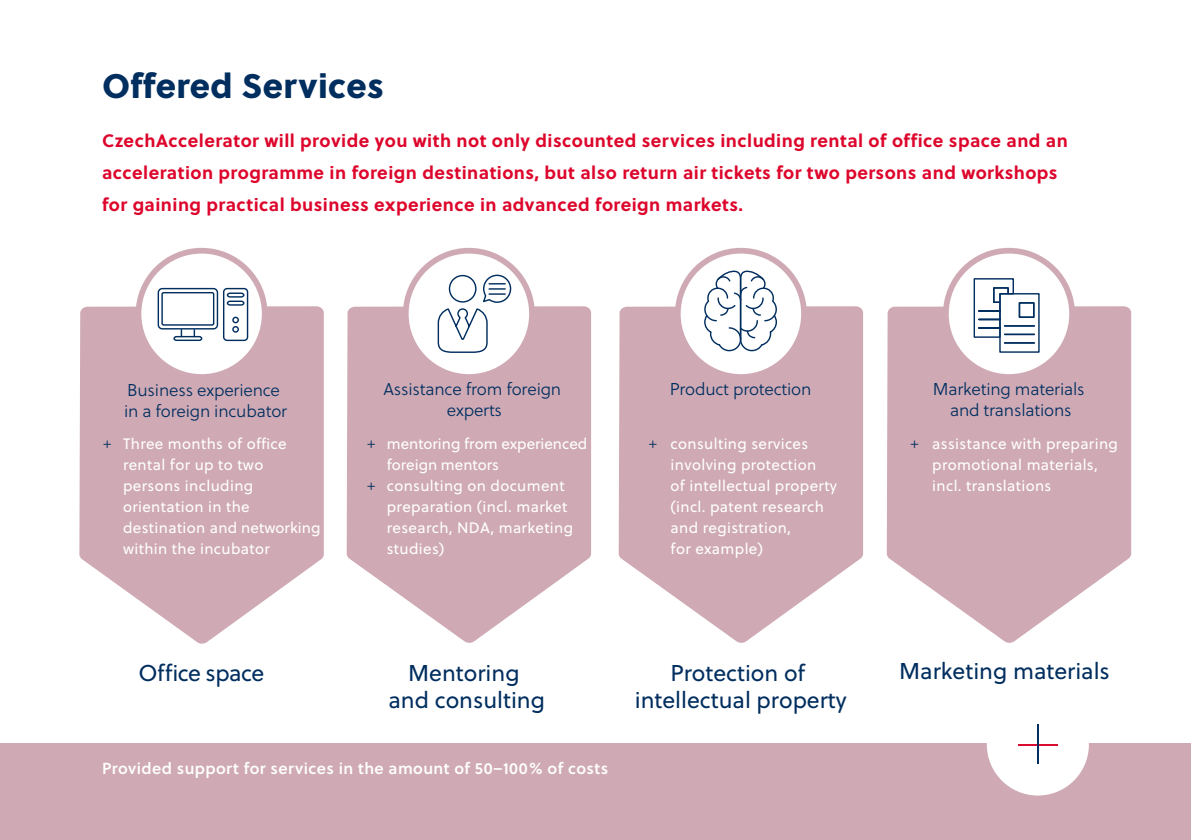
<style>
.page{position:relative;width:1191px;height:840px;background:#fff}
.page>*{position:absolute;margin:0;border:0;box-sizing:border-box;transform-origin:0 0}
.t1{font:34px "Soleil Xb";letter-spacing:.01em;color:#002e5f}
.t2{font:22.8px/27.4px "Soleil";color:#002e5f;text-align:center}
.t3{font:22.8px "Soleil";letter-spacing:-.025em;color:#002e5f}
.t4{font:700 18px/32px "Soleil";letter-spacing:.025em;color:#dd052b}
.t5{font:17.2px/21px "Soleil Lt";letter-spacing:-.01em;color:#002e5f;text-align:center}
.t6{font:16px "Soleil Sb";letter-spacing:.025em;color:#fff}
.t7{font:15.2px/21px "Soleil";letter-spacing:.025em;color:#fff}
.t8{font:15.2px "Soleil Lt";color:#002e5f}
.s1{font-family:"Soleil Lt";color:#002e5f}
</style>
<div class="page">
<div style="left:0;top:743px;width:1191px;height:96px;background:#cfaab5"></div>
<div style="left:986px;top:693px;width:103px;height:102px;background:#fff;border-radius:50%"></div>
<hr style="left:1018px;top:743px;width:39px;height:2px;background:#dc0b30">
<hr style="left:1037px;top:724px;width:1px;height:39px;background:#002e5f">
<svg style="left:79px;top:306px;width:245px;height:337px;background:#d5b5bf"></svg>
<div style="left:138px;top:250px;width:127px;height:127px;background:#fff;border-radius:50%"></div>
<div style="left:136px;top:248px;width:131px;height:131px;border:6px solid #cfaab5;border-radius:50%"></div>
<div style="left:161px;top:292px;width:53px;height:33px;border:1px solid #002e5f;border-radius:2px"></div>
<div style="left:158px;top:288px;width:60px;height:41px;border:1px solid #002e5f;border-radius:4px"></div>
<div style="left:232px;top:326px;width:7px;height:6px;border:1px solid #002e5f;border-radius:50%"></div>
<div style="left:232px;top:316px;width:7px;height:7px;border:1px solid #002e5f;border-radius:50%"></div>
<svg style="left:226px;top:292px;width:19px;height:14px"></svg>
<div style="left:223px;top:288px;width:25px;height:53px;border:1px solid #002e5f;border-radius:3px"></div>
<div style="left:173px;top:336px;width:29px;height:5px;border:1px solid #002e5f;border-radius:2px"></div>
<svg style="left:347px;top:306px;width:244px;height:336px;background:#d5b5bf"></svg>
<div style="left:406px;top:250px;width:126px;height:127px;background:#fff;border-radius:50%"></div>
<div style="left:403px;top:248px;width:132px;height:131px;border:6px solid #cfaab5;border-radius:50%"></div>
<svg style="left:437px;top:274px;width:75px;height:79px"></svg>
<svg style="left:886px;top:306px;width:245px;height:336px;background:#d5b5bf"></svg>
<div style="left:946px;top:250px;width:126px;height:127px;background:#fff;border-radius:50%"></div>
<div style="left:943px;top:248px;width:132px;height:131px;border:6px solid #cfaab5;border-radius:50%"></div>
<svg style="left:973px;top:278px;width:67px;height:75px"></svg>
<div style="left:1018px;top:302px;width:16px;height:16px;border:1px solid #002e5f"></div>
<hr style="left:1004px;top:325px;width:30px;height:1px;background:#002e5f">
<hr style="left:1004px;top:333px;width:30px;height:2px;background:#002e5f">
<hr style="left:1004px;top:342px;width:30px;height:1px;background:#002e5f">
<svg style="left:618px;top:306px;width:245px;height:336px;background:#d5b5bf"></svg>
<div style="left:678px;top:250px;width:126px;height:127px;background:#fff;border-radius:50%"></div>
<div style="left:675px;top:248px;width:132px;height:131px;border:6px solid #cfaab5;border-radius:50%"></div>
<svg style="left:704px;top:270px;width:73px;height:82px"></svg>
<p class="t1" style="left:102px;top:59px;width:283px">Offered Services</p>
<p class="t4" style="left:102px;top:123px;width:967px">CzechAccelerator will provide you with not only discounted services including rental of office space and an acceleration programme in foreign destinations, but also return air tickets for two persons and workshops for gaining practical business experience in advanced foreign markets.</p>
<p class="t8" style="left:103px;top:433px;width:10px">+</p>
<p class="t5" style="left:124px;top:379px;width:165px;text-align:left">Business experience in a foreign incubator</p>
<p class="t7" style="left:123px;top:433px;width:199px">Three months of office rental for up to two persons including orientation in the destination and networking within the incubator</p>
<p class="t8" style="left:367px;top:433px;width:10px">+</p>
<p class="t8" style="left:367px;top:475px;width:10px">+</p>
<p class="t5" style="left:383px;top:378px;width:179px">Assistance from foreign experts</p>
<p class="t7" style="left:387px;top:433px;width:202px">mentoring from experienced foreign mentors<br>consulting on document preparation (incl. market research, NDA, marketing studies)</p>
<p class="t5" style="left:670px;top:378px;width:143px">Product protection</p>
<p class="t7" style="left:670px;top:433px;width:168px;text-indent:-22px"><span class="s1">+</span> consulting services involving protection<br>of intellectual property (incl. patent research and registration,<br>for example)</p>
<p class="t5" style="left:933px;top:378px;width:153px">Marketing materials and translations</p>
<p class="t7" style="left:932px;top:433px;width:187px;text-indent:-22px"><span class="s1">+</span> assistance with preparing promotional materials, incl. translations</p>
<p class="t3" style="left:138px;top:655px;width:127px">Office space</p>
<p class="t2" style="left:388px;top:658px;width:158px">Mentoring and consulting</p>
<p class="t2" style="left:635px;top:658px;width:213px">Protection of intellectual property</p>
<p class="t2" style="left:899px;top:656px;width:212px">Marketing materials</p>
<p class="t6" style="left:102px;top:756px;width:507px">Provided support for services in the amount of 50–100% of costs</p>
</div>
